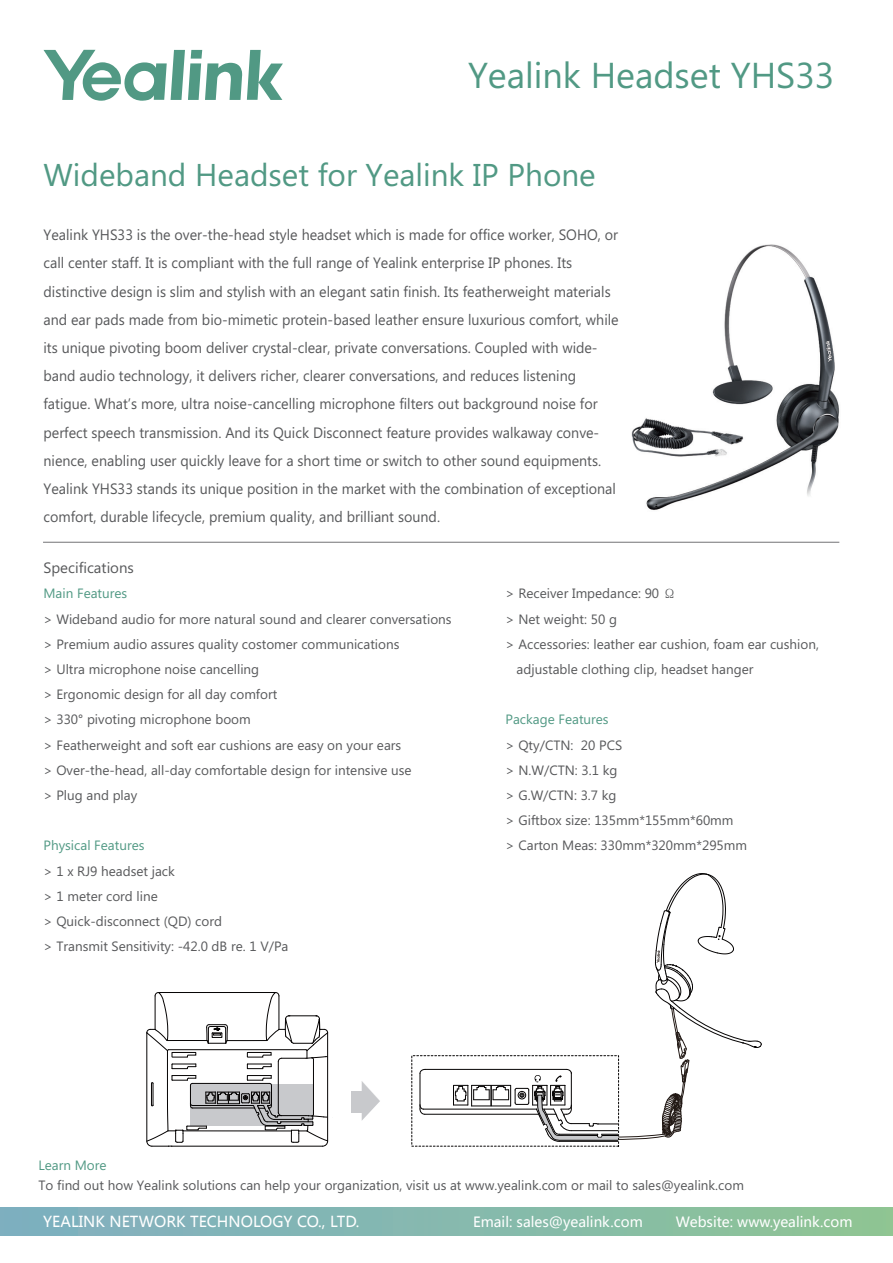
<style>
.page{position:relative;width:893px;height:1263px;background:#fff}
.page>*{position:absolute;margin:0;border:0;box-sizing:border-box;transform-origin:0 0}
.t1{font:36px "Microsoft Phags Pa";color:#519984}
.t2{font:31.5px "Microsoft Phags Pa";color:#519984}
.t3{font:15px/28.2px "Microsoft Phags Pa";color:#57585a;scale:.95 1}
.t4{font:15px "Microsoft Ya Hei";color:#fff}
.t5{font:15px "Microsoft Phags Pa";color:#57585a}
.t6{font:13.95px "Microsoft Ya Hei";color:#fff}
.t7{font:13.5px/25.2px "Microsoft Phags Pa";color:#57585a}
.t8{font:13.5px "Microsoft Phags Pa";color:#519984}
.s1{font-family:"Adobe Song Std";font-weight:300}
</style>
<div class="page">
<img style="left:631px;top:244px;width:209px;height:266px">
<div style="left:351px;top:1091px;width:12px;height:21px;background:#c8c9cc"></div>
<svg style="left:362px;top:1081px;width:18px;height:39px"></svg>
<svg style="left:146px;top:992px;width:183px;height:155px"></svg>
<hr style="left:425px;top:1114px;width:114px;height:1px;background:#050303">
<hr style="left:423px;top:1109px;width:113px;height:1px;background:#050303">
<hr style="left:425px;top:1069px;width:141px;height:1px;background:#050303">
<hr style="left:420px;top:1073px;width:1px;height:36px;background:#050303">
<svg style="left:419px;top:1069px;width:7px;height:5px"></svg>
<svg style="left:419px;top:1104px;width:6px;height:11px"></svg>
<svg style="left:453px;top:873px;width:309px;height:269px"></svg>
<div style="left:0;top:1207px;width:893px;height:28px;background:linear-gradient(to right,#7eaec3,#8ec495)"></div>
<svg style="left:44px;top:50px;width:239px;height:51px"></svg>
<hr style="left:43px;top:542px;width:796px;height:1px;background:#727276">
<h1 class="t1" style="left:468px;top:51px;width:368px">Yealink Headset YHS33</h1>
<h2 class="t2" style="left:44px;top:153px;width:554px">Wideband Headset for Yealink IP Phone</h2>
<p class="t3" style="left:44px;top:220px;width:607px">Yealink YHS33 is the over-the-head style headset which is made for office worker, SOHO, or call center staff. It is compliant with the full range of Yealink enterprise IP phones. Its distinctive design is slim and stylish with an elegant satin finish. Its featherweight materials and ear pads made from bio-mimetic protein-based leather ensure luxurious comfort, while its unique pivoting boom deliver crystal-clear, private conversations. Coupled with wide&shy;band audio technology, it delivers richer, clearer conversations, and reduces listening fatigue. What’s more, ultra noise-cancelling microphone filters out background noise for perfect speech transmission. And its Quick Disconnect feature provides walkaway conve&shy;nience, enabling user quickly leave for a short time or switch to other sound equipments.<br>Yealink YHS33 stands its unique position in the market with the combination of exceptional comfort, durable lifecycle, premium quality, and brilliant sound.</p>
<p class="t5" style="left:44px;top:557px;width:92px">Specifications</p>
<p class="t8" style="left:44px;top:584px;width:85px">Main Features</p>
<p class="t7" style="left:44px;top:605px;width:410px">&gt; Wideband audio for more natural sound and clearer conversations &gt; Premium audio assures quality costomer communications<br>&gt; Ultra microphone noise cancelling<br>&gt; Ergonomic design for all day comfort<br>&gt; 330° pivoting microphone boom<br>&gt; Featherweight and soft ear cushions are easy on your ears<br>&gt; Over-the-head, all-day comfortable design for intensive use<br>&gt; Plug and play</p>
<p class="t8" style="left:44px;top:836px;width:103px">Physical Features</p>
<p class="t7" style="left:44px;top:857px;width:246px">&gt; 1 x RJ9 headset jack<br>&gt; 1 meter cord line<br>&gt; Quick-disconnect (QD) cord<br>&gt; Transmit Sensitivity: -42.0 dB re. 1 V/Pa</p>
<p class="t7" style="left:505px;top:580px;width:172px">&gt; Receiver Impedance: 90 <span class="s1">Ω</span></p>
<p class="t7" style="left:505px;top:605px;width:113px">&gt; Net weight: 50 g</p>
<p class="t7" style="left:505px;top:631px;width:315px">&gt; Accessories: leather ear cushion, foam ear cushion,</p>
<p class="t7" style="left:517px;top:656px;width:238px">adjustable clothing clip, headset hanger</p>
<p class="t8" style="left:505px;top:710px;width:105px">Package Features</p>
<p class="t7" style="left:505px;top:731px;width:243px">&gt; Qty/CTN: 20 PCS<br>&gt; N.W/CTN: 3.1 kg<br>&gt; G.W/CTN: 3.7 kg<br>&gt; Giftbox size: 135mm*155mm*60mm<br>&gt; Carton Meas: 330mm*320mm*295mm</p>
<p class="t8" style="left:38px;top:1156px;width:70px">Learn More</p>
<p class="t7" style="left:38px;top:1171px;width:707px">To find out how Yealink solutions can help your organization, visit us at www.yealink.com or mail to sales@yealink.com</p>
<p class="t4" style="left:43px;top:1211px;width:318px">YEALINK NETWORK TECHNOLOGY CO., LTD.</p>
<p class="t6" style="left:473px;top:1212px;width:171px">Email: sales@yealink.com</p>
<p class="t6" style="left:676px;top:1212px;width:178px">Website: www.yealink.com</p>
</div>
